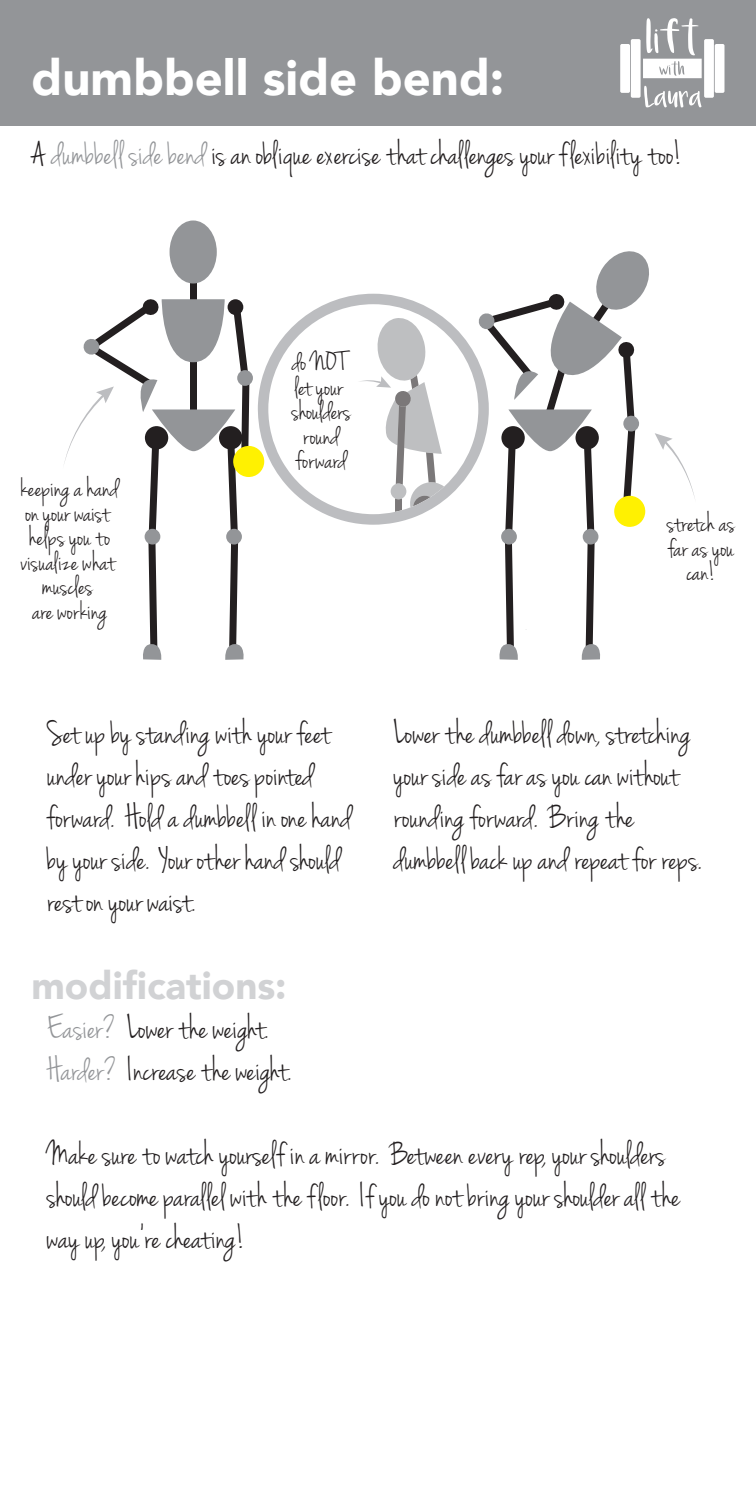
<style>
.page{position:relative;width:756px;height:1512px;background:#fff}
.page>*{position:absolute;margin:0;border:0;box-sizing:border-box;transform-origin:0 0}
.t1{font:900 49px "Avenir";color:#fff}
.t2{font:900 38.5px "Avenir";color:#d1d2d4}
.t3{font:35px/42px "Jenna Sue";color:#231f20}
.t4{font:28px/24.5px "Jenna Sue";color:#231f20;text-align:center}
.s1{color:#939598}
</style>
<div class="page">
<div style="left:0;top:0;width:756px;height:126px;background:#939598"></div>
<div style="left:704px;top:39px;width:10px;height:59px;background:#fff;border-radius:2px"></div>
<div style="left:631px;top:39px;width:10px;height:59px;background:#fff;border-radius:2px"></div>
<div style="left:715px;top:44px;width:9px;height:49px;background:#fff;border-radius:2px"></div>
<div style="left:620px;top:44px;width:10px;height:49px;background:#fff;border-radius:2px"></div>
<svg style="left:643px;top:18px;width:59px;height:60px"></svg>
<svg style="left:644px;top:86px;width:57px;height:21px"></svg>
<svg style="left:258px;top:294px;width:220px;height:231px"></svg>
<svg style="left:478px;top:251px;width:217px;height:409px"></svg>
<div style="left:576px;top:426px;width:23px;height:23px;background:#231f20;border-radius:50%"></div>
<div style="left:614px;top:495px;width:32px;height:32px;background:#fff101;border-radius:50%"></div>
<div style="left:190px;top:268px;width:7px;height:47px;background:#231f20"></div>
<div style="left:170px;top:220px;width:47px;height:64px;background:#939598;border-radius:50%"></div>
<div style="left:237px;top:370px;width:16px;height:16px;background:#939598;border-radius:50%"></div>
<svg style="left:64px;top:299px;width:185px;height:361px"></svg>
<div style="left:219px;top:426px;width:23px;height:23px;background:#231f20;border-radius:50%"></div>
<div style="left:233px;top:446px;width:32px;height:31px;background:#fff101;border-radius:50%"></div>
<p class="t1" style="left:32px;top:35px;width:474px">dumbbell side bend:</p>
<p class="t3" style="left:32px;top:135px;width:652px">A <span class="s1">dumbbell side bend</span> is an oblique exercise that challenges your flexibility too!</p>
<p class="t4" style="left:21px;top:477px;width:100px">keeping a hand on your waist helps you to visualize what muscles<br>are working</p>
<p class="t4" style="left:292px;top:351px;width:61px">do NO T let your shoulders round forward</p>
<p class="t3" style="left:47px;top:713px;width:306px">Set up by standing with your feet under your hips and toes pointed forward. Hold a dumbbell in one hand by your side. Your other hand should rest on your waist.</p>
<p class="t2" style="left:32px;top:953px;width:257px">modifications:</p>
<p class="t3" style="left:47px;top:1008px;width:245px"><span class="s1">Easier?</span> Lower the weight.<br><span class="s1">Harder?</span> Increase the weight.</p>
<p class="t4" style="left:667px;top:512px;width:69px">stretch as far as you can!</p>
<p class="t3" style="left:394px;top:713px;width:309px">Lower the dumbbell down, stretching your side as far as you can without rounding forward. Bring the dumbbell back up and repeat for reps.</p>
<p class="t3" style="left:47px;top:1134px;width:634px">Make sure to watch yourself in a mirror. Between every rep, your shoulders should become parallel with the floor. If you do not bring your shoulder all the way up, you’re cheating!</p>
</div>
